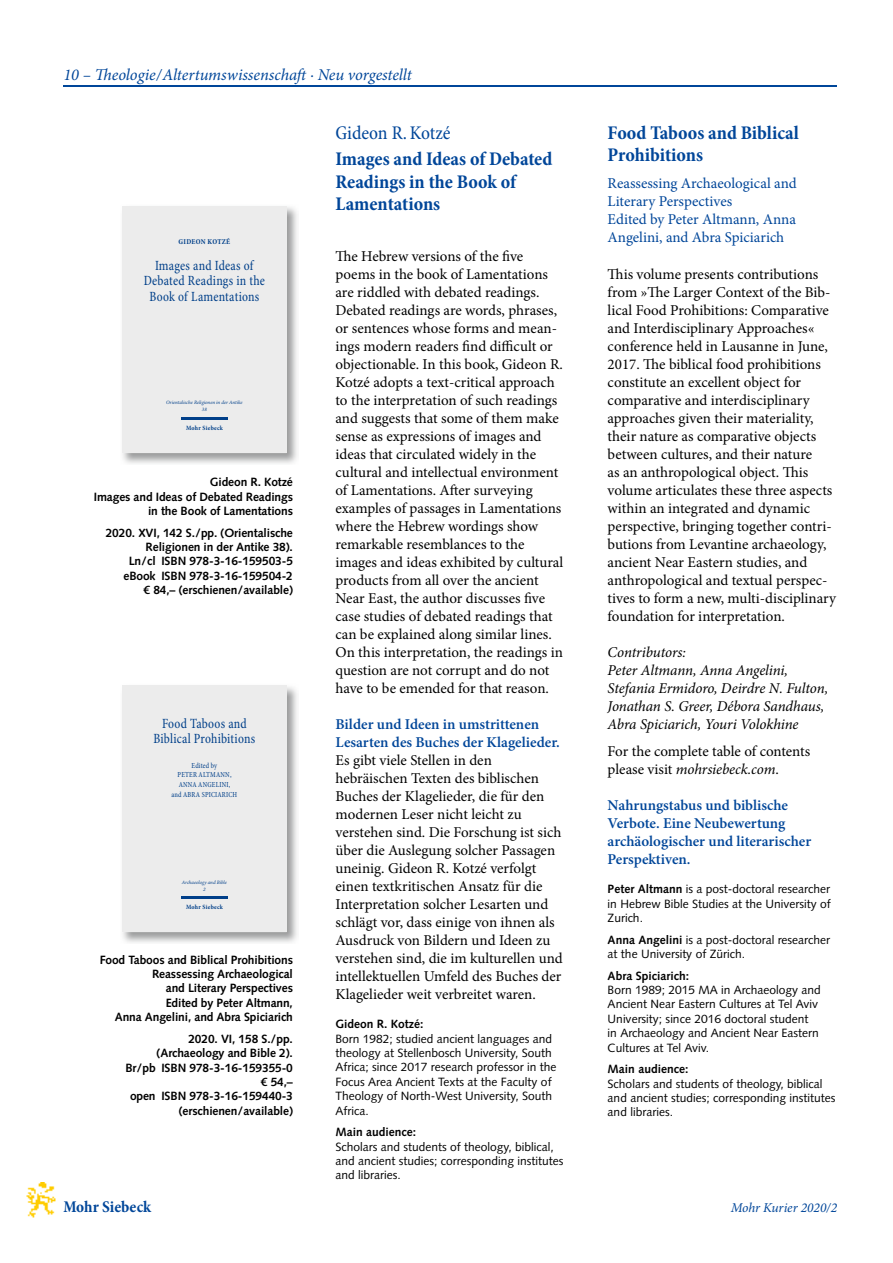
<style>
.page{position:relative;width:893px;height:1263px;background:#fff}
.page>*{position:absolute;margin:0;border:0;box-sizing:border-box;transform-origin:0 0}
.t1{font:700 condensed 19.5px/22.5px "Minion Pro";letter-spacing:-.005em;color:#004699}
.t2{font:condensed 19.5px "Minion Pro";color:#004699}
.t3{font:italic 16.5px "Minion Pro";letter-spacing:-.005em;color:#004699}
.t4{font:700 condensed 16.5px "Minion Pro";color:#004699}
.t5{font:15px/18px "Minion Pro";color:#000}
.t6{font:600 15px/18px "Minion Pro";color:#004699}
.t7{font:italic 15px/18px "Minion Pro";letter-spacing:-.01em;color:#000}
.t8{font:15px/18px "Minion Pro";letter-spacing:-.005em;color:#004699}
.t9{font:condensed 14.25px/15.5px "Minion Pro";letter-spacing:.015em;color:#003f89;text-align:center;scale:.91 1}
.t10{font:italic 13.5px "Minion Pro";letter-spacing:-.005em;color:#004699}
.t11{font:12px/14.4px "Syntax LT Std";color:#000}
.t12{font:700 12px/14.4px "Syntax LT Std";letter-spacing:-.01em;color:#000;text-align:right}
.t13{font:condensed 7.8px/9.6px "Minion Pro";letter-spacing:.03em;color:#003f89;text-align:center;scale:.91 1}
.t14{font:7.8px "Minion Pro";color:#000}
.t15{font:700 condensed 7.35px "Minion Pro";letter-spacing:.04em;color:#003f89}
.t16{font:700 6.45px "Minion Pro";letter-spacing:.04em;color:#003f89;scale:.93 1}
.t17{font:italic 5.1px/7.1px "Minion Pro";letter-spacing:-.005em;color:#003f89;text-align:center}
.s1{font-style:italic}
.s2{font-weight:700}
</style>
<div class="page">
<img style="left:26px;top:1182px;width:30px;height:36px">
<hr style="left:63px;top:86px;width:774px;height:1px;background:#004699">
<img style="left:122px;top:687px;width:175px;height:256px">
<div style="left:122px;top:685px;width:165px;height:247px;background:#ececec"></div>
<hr style="left:181px;top:896px;width:47px;height:3px;background:#003f89">
<img style="left:122px;top:207px;width:175px;height:257px">
<div style="left:122px;top:206px;width:165px;height:247px;background:#ececec"></div>
<hr style="left:181px;top:417px;width:47px;height:3px;background:#003f89">
<p class="t3" style="left:63px;top:63px;width:350px">10 – Theologie / Altertumswissenschaft Neu vorgestellt</p>
<p class="t15" style="left:179px;top:237px;width:53px">GIDEON KOTZÉ</p>
<p class="t9" style="left:144px;top:258px;width:135px">Images and Ideas of<br>Debated Readings in the<br>Book of Lamentations</p>
<p class="t17" style="left:166px;top:399px;width:78px">Orientalische Religionen in der Antike<br>38</p>
<p class="t16" style="left:186px;top:423px;width:41px">Mohr Siebeck</p>
<p class="t12" style="left:94px;top:475px;width:201px">Gideon R. Kotzé<br>Images and Ideas of Debated Readings in the Book of Lamentations</p>
<p class="t12" style="left:106px;top:525px;width:189px">2020. XVI, 142 S. / pp. (Orientalische<br>Religionen in der Antike 38).<br>Ln / cl ISBN 978-3-16-159503-5 eBook ISBN 978-3-16-159504-2<br>€ 84,– (erschienen / available)</p>
<p class="t9" style="left:153px;top:716px;width:113px">Food Taboos and<br>Biblical Prohibitions</p>
<p class="t13" style="left:172px;top:761px;width:74px">Edited by<br>PETER ALTMANN,<br>ANNA ANGELINI,<br>and ABRA SPICIARICH</p>
<p class="t17" style="left:182px;top:878px;width:46px">Archaeology and Bible<br>2</p>
<p class="t16" style="left:186px;top:902px;width:41px">Mohr Siebeck</p>
<p class="t12" style="left:100px;top:952px;width:195px">Food Taboos and Biblical Prohibitions<br>Reassessing Archaeological<br>and Literary Perspectives<br>Edited by Peter Altmann,<br>Anna Angelini, and Abra Spiciarich</p>
<p class="t12" style="left:125px;top:1031px;width:169px">2020. VI, 158 S. / pp. (Archaeology and Bible 2).<br>Br / pb ISBN 978 -3-16-159355-0 € 54,–<br>open ISBN 978-3-16-159440-3 (erschienen / available)</p>
<h1 class="t2" style="left:335px;top:121px;width:117px">Gideon R. Kotzé</h1>
<h1 class="t1" style="left:335px;top:148px;width:219px">Im ages and Ideas of Debated<br>Readings in the Book of<br>Lamentations</h1>
<p class="t5" style="left:335px;top:248px;width:229px">Th e Hebrew versions of the five poems in the book of Lamentations are riddled with debated readings.<br>Debated readings are words, phrases, or sentences whose forms and mean&shy;ings modern readers find difficult or objectionable. In this book, Gideon R.<br>Kotzé adopts a text-critical approach to the interpretation of such readings and suggests that some of them make sense as expressions of images and ideas that circulated widely in the cultural and intellectual environment of Lamentations. After surveying examples of passages in Lamentations where the Hebrew wordings show remarkable resemblances to the images and ideas exhibited by cultural products from all over the ancient Near East, the author discusses five case studies of debated readings that can be explained along similar lines.<br>On this interpretation, the readings in question are not corrupt and do not have to be emended for that reason.</p>
<p class="t6" style="left:335px;top:715px;width:226px">Bilder und Ideen in umstrittenen<br>Lesarten des Buches der Klagelieder.</p>
<p class="t5" style="left:335px;top:752px;width:229px">Es gibt viele Stellen in den hebräischen Texten des biblischen Buches der Klagelieder, die für den modernen Leser nicht leicht zu verstehen sind. Die Forschung ist sich über die Auslegung solcher Passagen uneinig. Gideon R. Kotzé verfolgt einen textkritischen Ansatz für die Interpretation solcher Lesarten und schlägt vor, dass einige von ihnen als Ausdruck von Bildern und Ideen zu verstehen sind, die im kulturellen und intellektuellen Umfeld des Buches der Klagelieder weit verbreitet waren.</p>
<p class="t12" style="left:335px;top:1017px;width:90px">Gideon R. Kotzé:</p>
<p class="t11" style="left:335px;top:1031px;width:223px">Born 1982; studied ancient languages and theology at Stellenbosch University, South Africa; since 2017 research professor in the Focus Area Ancient Texts at the Faculty of Theology of North-West University, South Africa.</p>
<p class="t12" style="left:335px;top:1125px;width:82px">Main audience:</p>
<p class="t11" style="left:335px;top:1139px;width:229px">Scholars and students of theology, biblical, and ancient studies; corresponding institutes and libraries.</p>
<p class="t14" style="left:333px;top:391px;width:45px">Kotze_159503</p>
<h1 class="t1" style="left:608px;top:121px;width:193px">Food Taboos and Biblical<br>Prohibitions</h1>
<p class="t8" style="left:608px;top:174px;width:191px">Reassessing Archaeological and<br>Literary Perspectives<br>Edited by Peter Altmann, Anna<br>Angelini, and Abra Spiciarich</p>
<p class="t5" style="left:608px;top:266px;width:230px">This vol ume presents contributions from »The Larger Context of the Bib&shy;lical Food Prohibitions: Comparative and Interdisciplinary Approaches« conference held in Lausanne in June, 2017. The biblical food prohibitions constitute an excellent object for comparative and interdisciplinary approaches given their materiality, their nature as comparative objects between cultures, and their nature<br>as an anthropological object. This volume articulates these three aspects within an integrated and dynamic perspective, bringing together contri&shy;butions from Levantine archaeology, ancient Near Eastern studies, and anthropological and textual perspec&shy;tives to form a new, multi-disciplinary foundation for interpretation.</p>
<p class="t7" style="left:608px;top:643px;width:222px">Contributors:<br>Peter Altmann, Anna Angelini,<br>Stefania Ermidoro, Deirdre N. Fulton,<br>Jonathan S. Greer, Débora Sandhaus,<br>Abra Spiciarich, Youri Volokhine</p>
<p class="t5" style="left:608px;top:743px;width:204px">For the complete table of contents please visit <span class="s1">mohrsiebeck.com</span>.</p>
<p class="t6" style="left:608px;top:796px;width:205px">Nahrungstabus und biblische<br>Verbote. Eine Neubewertung archäologischer und literarischer<br>Perspektiven.</p>
<p class="t11" style="left:608px;top:882px;width:225px;text-align:justify"><span class="s2">Peter Altmann</span> is a pos t-doctoral researcher in Hebrew Bible Studies at the University of Zurich.</p>
<p class="t11" style="left:608px;top:932px;width:224px"><span class="s2">Anna Angelini</span> is a post-doctoral researcher at the University of Zürich.</p>
<p class="t12" style="left:608px;top:968px;width:83px">Abra Spiciarich:</p>
<p class="t11" style="left:608px;top:983px;width:215px">Born 1989; 2015 MA in Archaeology and Ancient Near Eastern Cultures at Tel Aviv University; since 2016 doctoral student<br>in Archaeology and Ancient Near Eastern Cultures at Tel Aviv.</p>
<p class="t12" style="left:608px;top:1062px;width:82px">Main audience:</p>
<p class="t11" style="left:608px;top:1076px;width:229px">Scholars and students of theology, biblical and ancient studies; corresponding institutes and libraries.</p>
<p class="t4" style="left:63px;top:1195px;width:89px">Mohr Siebeck</p>
<p class="t10" style="left:731px;top:1198px;width:108px">Mohr Kurier 2020/2</p>
</div>
